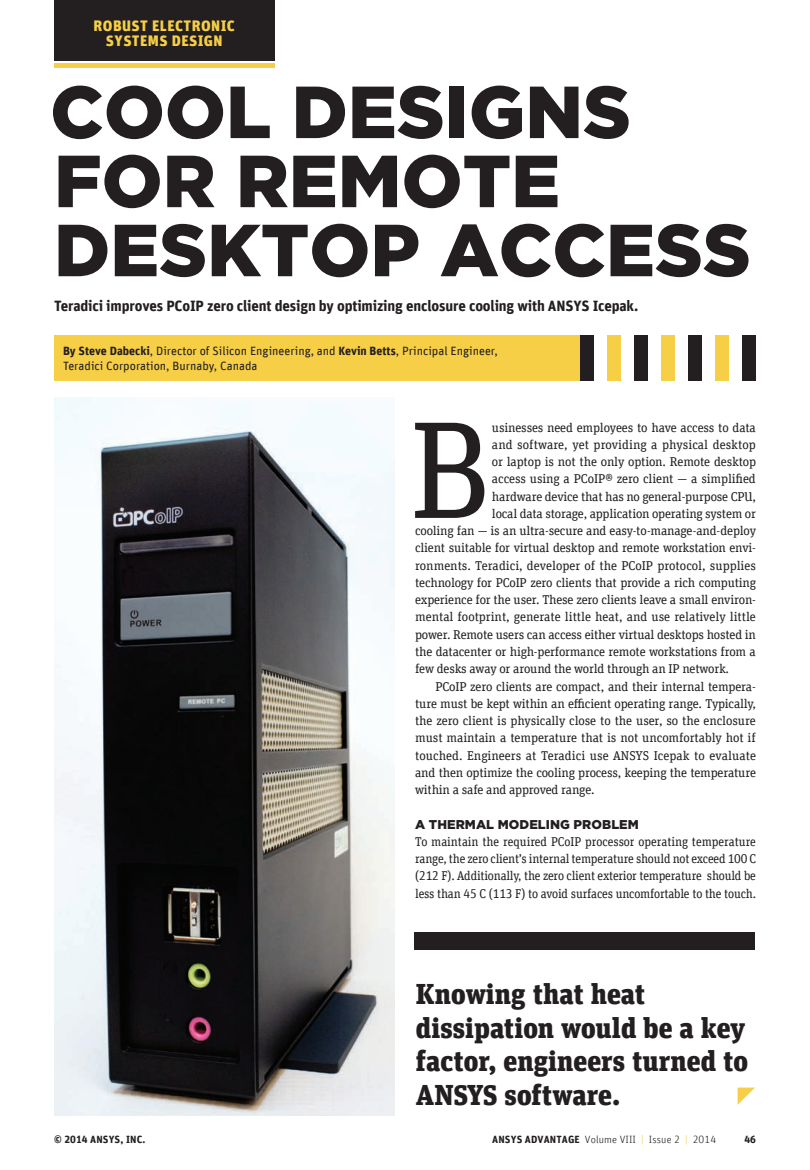
<style>
.page{position:relative;width:810px;height:1170px;background:#fff}
.page>*{position:absolute;margin:0;border:0;box-sizing:border-box;transform-origin:0 0}
.S_W_Intro_Par{font:138px "Unit Slab Offc Pro";color:#231f20}
.S_W_Headline{font:900 73.5px/69px "Gotham";color:#231f20}
.Pull_Quote_1{font:900 28.5px/33.6px "Unit Slab Offc Pro";color:#231f20}
.S_W_Headline_Long{font:700 15px "Unit Offc Pro";letter-spacing:-.01em;color:#231f20}
.t1{font:900 15px/15px "Unit Offc Pro";letter-spacing:.03em;color:#f6cf46;text-align:center}
.S_W_Intro_Par-2{font:12.75px "Unit Slab Offc Pro";letter-spacing:-.015em;color:#231f20}
.Body_Copy{font:12.75px/17.2px "Unit Slab Offc Pro";letter-spacing:-.015em;color:#231f20;text-align:justify}
.Body_Copy___Par_1{font:12.75px/17.2px "Unit Slab Offc Pro";letter-spacing:-.015em;color:#231f20;text-align:justify;scale:.95 1}
.Subhead{font:900 12.75px "Gotham";letter-spacing:.005em;color:#231f20}
.t2{font:12px/15px "Unit Offc Pro";color:#231f20}
.t3{font:300 10.5px "Unit Offc Pro";letter-spacing:.01em;color:#231f20}
.t4{font:700 10.5px "Unit Offc Pro";letter-spacing:.01em;color:#231f20}
.s1{font-weight:700}
.s2{color:#f6cf46}
</style>
<div class="page">
<img style="left:54px;top:397px;width:341px;height:718px">
<div style="left:54px;top:335px;width:526px;height:45px;background:#f6cf46"></div>
<div style="left:580px;top:335px;width:14px;height:45px;background:#231f20"></div>
<div style="left:608px;top:335px;width:13px;height:45px;background:#f6cf46"></div>
<div style="left:634px;top:335px;width:14px;height:45px;background:#231f20"></div>
<div style="left:662px;top:335px;width:13px;height:45px;background:#f6cf46"></div>
<div style="left:688px;top:335px;width:14px;height:45px;background:#231f20"></div>
<div style="left:716px;top:335px;width:13px;height:45px;background:#f6cf46"></div>
<div style="left:742px;top:335px;width:14px;height:45px;background:#231f20"></div>
<div style="left:54px;top:0;width:220px;height:60px;background:#231f20"></div>
<div style="left:54px;top:63px;width:220px;height:5px;background:#f6cf46"></div>
<div style="left:414px;top:932px;width:341px;height:17px;background:#231f20"></div>
<svg style="left:738px;top:1087px;width:17px;height:17px"></svg>
<p class="t1" style="left:94px;top:17px;width:143px">ROBUST ELECTRONIC<br>SYSTEMS DESIGN</p>
<p class="S_W_Headline" style="left:50px;top:76px;width:702px">COOL DESIGNS<br>FOR REMOTE<br>DESKTOP ACCESS</p>
<p class="S_W_Headline_Long" style="left:54px;top:294px;width:586px">Teradici improves PCoIP zero client design by optimizing enclosure cooling with ANSYS Icepak.</p>
<p class="t2" style="left:63px;top:342px;width:436px"><span class="s1">By Steve Dabecki</span>, Director of Silicon Engineering, and <span class="s1">Kevin Betts</span>, Principal Engineer,<br>Teradici Corporation, Burnaby, Canada</p>
<p class="S_W_Intro_Par" style="left:409px;top:377px;width:82px">B</p>
<p class="S_W_Intro_Par-2" style="left:492px;top:418px;width:266px">usinesses need employees to have access to data</p>
<p class="S_W_Intro_Par-2" style="left:492px;top:436px;width:265px">and software, yet providing a physical desktop</p>
<p class="S_W_Intro_Par-2" style="left:492px;top:453px;width:266px">or laptop is not the only option. Remote desktop</p>
<p class="S_W_Intro_Par-2" style="left:492px;top:470px;width:265px">access using a PCoIP® zero client ― a simplified</p>
<p class="S_W_Intro_Par-2" style="left:492px;top:487px;width:266px">hardware device that has no general-purpose CPU,</p>
<p class="S_W_Intro_Par-2" style="left:492px;top:505px;width:266px">local data storage, application operating system or</p>
<p class="S_W_Intro_Par-2" style="left:415px;top:522px;width:342px">cooling fan — is an ultra-secure and easy-to-manage-and-deploy</p>
<p class="S_W_Intro_Par-2" style="left:415px;top:539px;width:342px">client suitable for virtual desktop and remote workstation envi-</p>
<p class="S_W_Intro_Par-2" style="left:415px;top:556px;width:342px">ronments. Teradici, developer of the PCoIP protocol, supplies</p>
<p class="S_W_Intro_Par-2" style="left:415px;top:574px;width:342px">technology for PCoIP zero clients that provide a rich computing</p>
<p class="S_W_Intro_Par-2" style="left:415px;top:591px;width:342px">experience for the user. These zero clients leave a small environ-</p>
<p class="S_W_Intro_Par-2" style="left:415px;top:608px;width:342px">mental footprint, generate little heat, and use relatively little</p>
<p class="S_W_Intro_Par-2" style="left:415px;top:625px;width:342px">power. Remote users can access either virtual desktops hosted in</p>
<p class="S_W_Intro_Par-2" style="left:415px;top:643px;width:342px">the datacenter or high-performance remote workstations from a</p>
<p class="S_W_Intro_Par-2" style="left:415px;top:660px;width:316px">few desks away or around the world through an IP network.</p>
<p class="Body_Copy" style="left:415px;top:677px;width:343px;text-indent:20px">PCoIP zero clients are compact, and their internal tempera&shy;ture must be kept within an efficient operating range. Typically, the zero client is physically close to the user, so the enclosure must maintain a temperature that is not uncomfortably hot if touched. Engineers at Teradici use ANSYS Icepak to evaluate and then optimize the cooling process, keeping the temperature within a safe and approved range.</p>
<p class="Subhead" style="left:415px;top:816px;width:225px">A THERMAL MODELING PROBLEM</p>
<p class="Body_Copy___Par_1" style="left:415px;top:832px;width:360px">To maintain the required PCoIP processor operating temperature range, the zero client’s internal temperature should not exceed 100 C (212 F). Additionally, the zero client exterior temperature should be less than 45 C (113 F) to avoid surfaces uncomfortable to the touch.</p>
<p class="Pull_Quote_1" style="left:416px;top:974px;width:334px">Knowing that heat dissipation would be a key factor, engineers turned to<br>ANSYS software.</p>
<p class="t4" style="left:54px;top:1131px;width:93px">© 2014 ANSYS, INC.</p>
<p class="t3" style="left:492px;top:1132px;width:225px"><span class="s1">ANSYS ADVANTAGE</span> Volume VIII <span class="s2">|</span> Issue 2 <span class="s2">|</span> 2014</p>
<p class="t4" style="left:744px;top:1131px;width:13px">46</p>
</div>
